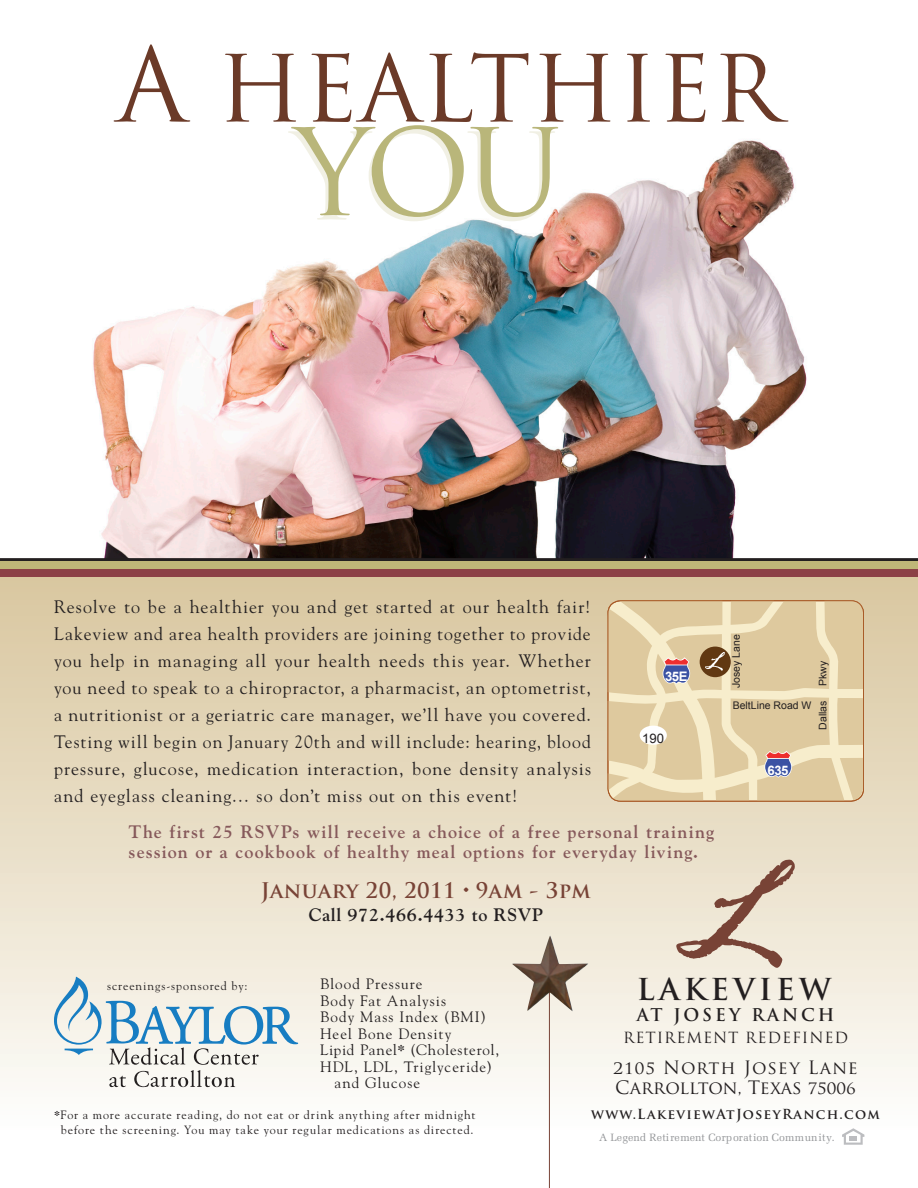
<style>
.page{position:relative;width:918px;height:1188px;background:#fff}
.page>*{position:absolute;margin:0;border:0;box-sizing:border-box;transform-origin:0 0}
.t1{font:117px "Trajan";color:#b9b67a}
.t2{font:90px "Trajan";color:#6b3a28}
.t3{font:700 29.4px "Trajan Pro";letter-spacing:.14em;color:#231f20}
.t4{font:700 21px "Trajan Pro";letter-spacing:.02em;color:#784336}
.body_copy{font:18px/27px "Goudy Std";letter-spacing:.065em;color:#231f20;text-align:justify}
.body_copy-2{font:700 18px/19.5px "Goudy Std";letter-spacing:.06em;color:#86595b}
.t5{font:700 18px "Goudy Std";letter-spacing:.035em;color:#231f20}
.t6{font:18px "Trajan Pro";letter-spacing:.015em;color:#231f20}
.t7{font:18px "Trajan Pro";letter-spacing:.06em;color:#231f20}
.t8{font:700 17.1px "Trajan Pro";letter-spacing:.17em;color:#231f20}
.body_copy-3{font:15px/16.5px "Goudy Std";letter-spacing:.065em;color:#231f20}
.t9{font:15px "Trajan Pro";letter-spacing:.06em;color:#231f20}
.t10{font:700 13.5px "Trajan Pro";letter-spacing:.095em;color:#231f20}
.t11{font:700 13.05px "Arial";letter-spacing:-.03em;color:#fff}
.t12{font:13.05px "Arial";color:#231f20}
.body_copy-4{font:12px "Goudy Std";letter-spacing:.08em;color:#231f20}
.t13{font:10.65px "Melior";color:#939598}
.t14{font:10.5px "Arial";color:#231f20}
.s1{font-size:100.5px}
.s2{font-weight:700}
</style>
<div class="page">
<img style="left:93px;top:140px;width:714px;height:418px">
<div style="left:0;top:558px;width:918px;height:18px;background:#231f20"></div>
<div style="left:0;top:568px;width:918px;height:11px;background:#8c4046"></div>
<div style="left:0;top:578px;width:918px;height:556px;background:linear-gradient(to bottom,#d8c69d,#fefdfb)"></div>
<div style="left:0;top:561px;width:918px;height:8px;background:#bfb678"></div>
<svg style="left:842px;top:1128px;width:22px;height:17px"></svg>
<svg style="left:54px;top:977px;width:244px;height:110px"></svg>
<svg style="left:676px;top:859px;width:119px;height:109px;background:#d7c6b5"></svg>
<hr style="left:549px;top:945px;width:1px;height:243px;background:#784336">
<img style="left:512px;top:936px;width:77px;height:76px">
<svg style="left:608px;top:600px;width:256px;height:202px;background:#dfcba6"></svg>
<p class="t2" style="left:116px;top:35px;width:665px"><span class="s1">A</span> HEALTHIER</p>
<p class="t1" style="left:295px;top:102px;width:270px">YOU</p>
<p class="body_copy" style="left:54px;top:593px;width:539px">Resolve to be a healthier you and get started at our health fair!<br>Lakeview and area health providers are joining together to provide you help in managing all your health needs this year. Whether you need to speak to a chiropractor, a pharmacist, an optometrist, a nutritionist or a geriatric care manager, we’ll have you covered.<br>Testing will begin on January 20th and will include: hearing, blood pressure, glucose, medication interaction, bone density analysis and eyeglass cleaning… so don’t miss out on this event!</p>
<p class="t11" style="left:665px;top:668px;width:24px">35E</p>
<p class="t12" style="left:642px;top:730px;width:23px">190</p>
<p class="body_copy-2" style="left:129px;top:822px;width:587px">The first 25 RSVPs will receive a choice of a free personal training session or a cookbook of healthy meal options for everyday living.</p>
<p class="t4" style="left:261px;top:878px;width:332px">January 20, 2011 <sup>.</sup> 9am - 3pm</p>
<p class="t5" style="left:309px;top:904px;width:236px">Call 972.466.4433 to RSVP</p>
<p class="t14" style="left:729px;top:688px;width:55px;rotate:-90deg">Josey Lane</p>
<p class="t14" style="left:816px;top:686px;width:27px;rotate:-90deg">Pkwy</p>
<p class="t14" style="left:733px;top:698px;width:80px">BeltLine Road W</p>
<p class="t14" style="left:816px;top:730px;width:31px;rotate:-90deg">Dallas</p>
<p class="t11" style="left:768px;top:761px;width:23px">635</p>
<p class="body_copy-3" style="left:320px;top:976px;width:167px">Blood Pressure<br>Body Fat Analysis<br>Body Mass Index (BMI)</p>
<p class="body_copy-3" style="left:320px;top:1025px;width:133px">Heel Bone Density</p>
<p class="body_copy-3" style="left:320px;top:1042px;width:180px">Lipid Panel<span class="s2">*</span> (Cholesterol,</p>
<p class="body_copy-3" style="left:320px;top:1058px;width:173px">HDL, LDL, Triglyceride)</p>
<p class="body_copy-3" style="left:335px;top:1075px;width:87px">and Glucose</p>
<p class="body_copy-4" style="left:54px;top:1107px;width:423px"><span class="s2">*</span>For a more accurate reading, do not eat or drink anything after midnight</p>
<p class="body_copy-4" style="left:61px;top:1122px;width:414px">before the screening. You may take your regular medications as directed.</p>
<p class="body_copy-4" style="left:107px;top:979px;width:142px">screenings-sponsored by:</p>
<p class="t3" style="left:637px;top:971px;width:196px">LAKEVIEW</p>
<p class="t8" style="left:637px;top:1004px;width:199px">AT JOSEY RANCH</p>
<p class="t7" style="left:613px;top:1056px;width:246px">2105 North Josey Lane</p>
<p class="t6" style="left:615px;top:1076px;width:242px">Carrollton, Texas 75006</p>
<p class="t9" style="left:623px;top:1028px;width:227px">RETIREMENT REDEFINED</p>
<p class="t10" style="left:591px;top:1106px;width:290px">www.LakeviewAtJoseyRanch.com</p>
<p class="t13" style="left:599px;top:1131px;width:237px">A Legend Retirement Corporation Community.</p>
</div>
